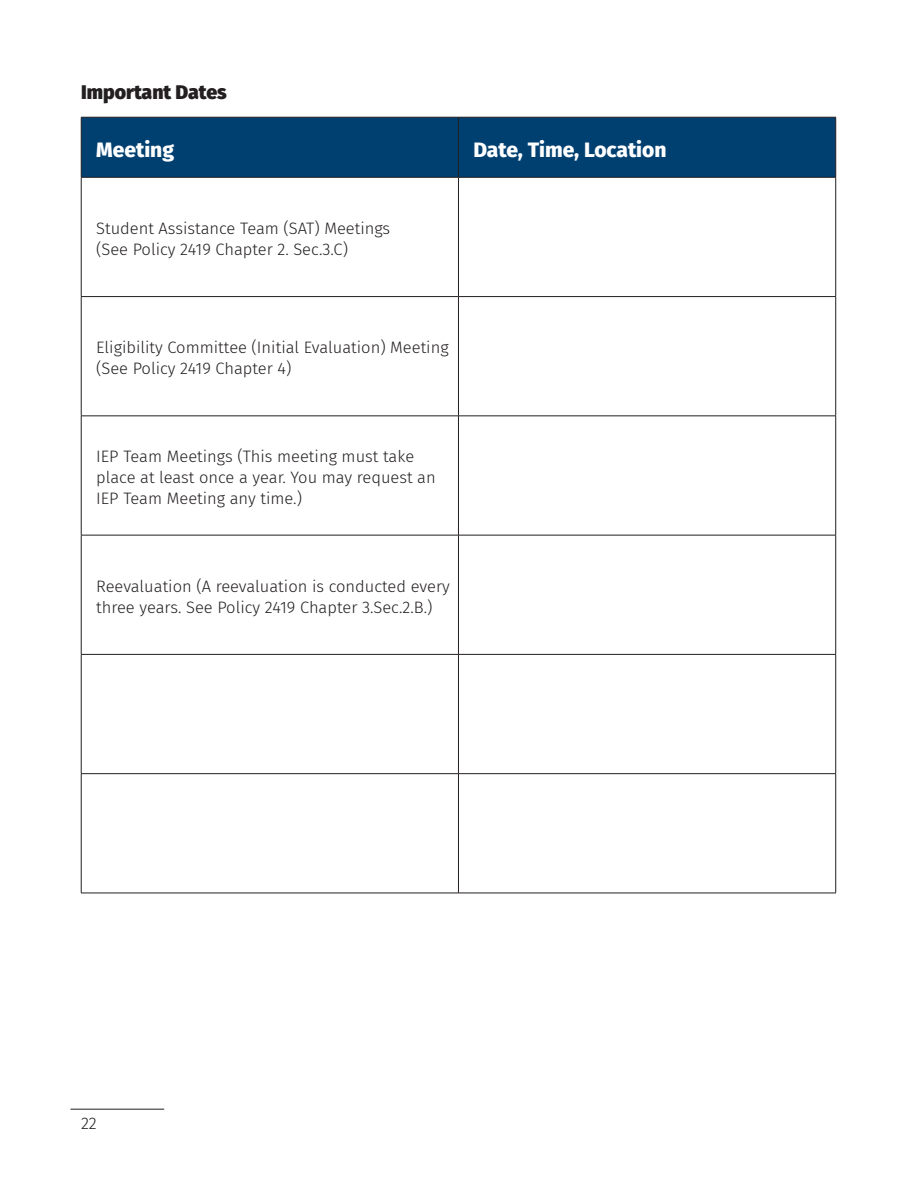
<style>
.page{position:relative;width:918px;height:1188px;background:#fff}
.page>*{position:absolute;margin:0;border:0;box-sizing:border-box;transform-origin:0 0}
.ExtraBold{font:800 21px "Fira Sans";color:#fff}
.t1{font:900 19.5px "Fira Sans";color:#231f20}
.t2{font:300 16.5px/21px "Fira Sans";color:#231f20}
</style>
<div class="page">
<hr style="left:70px;top:1109px;width:94px;height:1px;background:#231f20">
<div style="left:82px;top:118px;width:753px;height:59px;background:#004071"></div>
<hr style="left:81px;top:117px;width:377px;height:1px;background:#231f20">
<hr style="left:81px;top:117px;width:1px;height:60px;background:#231f20">
<hr style="left:458px;top:117px;width:378px;height:1px;background:#231f20">
<hr style="left:458px;top:117px;width:1px;height:60px;background:#231f20">
<hr style="left:835px;top:117px;width:1px;height:60px;background:#231f20">
<hr style="left:81px;top:177px;width:377px;height:1px;background:#231f20">
<hr style="left:81px;top:178px;width:1px;height:118px;background:#231f20">
<hr style="left:458px;top:177px;width:378px;height:1px;background:#231f20">
<hr style="left:458px;top:178px;width:1px;height:118px;background:#231f20">
<hr style="left:835px;top:178px;width:1px;height:118px;background:#231f20">
<hr style="left:81px;top:296px;width:377px;height:1px;background:#231f20">
<hr style="left:81px;top:297px;width:1px;height:119px;background:#231f20">
<hr style="left:458px;top:296px;width:378px;height:1px;background:#231f20">
<hr style="left:458px;top:297px;width:1px;height:119px;background:#231f20">
<hr style="left:835px;top:297px;width:1px;height:119px;background:#231f20">
<hr style="left:81px;top:416px;width:377px;height:1px;background:#231f20">
<hr style="left:81px;top:416px;width:1px;height:119px;background:#231f20">
<hr style="left:458px;top:416px;width:378px;height:1px;background:#231f20">
<hr style="left:458px;top:416px;width:1px;height:119px;background:#231f20">
<hr style="left:835px;top:416px;width:1px;height:119px;background:#231f20">
<hr style="left:81px;top:535px;width:377px;height:1px;background:#231f20">
<hr style="left:81px;top:535px;width:1px;height:119px;background:#231f20">
<hr style="left:458px;top:535px;width:378px;height:1px;background:#231f20">
<hr style="left:458px;top:535px;width:1px;height:119px;background:#231f20">
<hr style="left:835px;top:535px;width:1px;height:119px;background:#231f20">
<hr style="left:81px;top:654px;width:377px;height:1px;background:#231f20">
<hr style="left:81px;top:655px;width:1px;height:118px;background:#231f20">
<hr style="left:458px;top:654px;width:378px;height:1px;background:#231f20">
<hr style="left:458px;top:655px;width:1px;height:118px;background:#231f20">
<hr style="left:835px;top:655px;width:1px;height:118px;background:#231f20">
<hr style="left:81px;top:773px;width:377px;height:1px;background:#231f20">
<hr style="left:81px;top:774px;width:1px;height:119px;background:#231f20">
<hr style="left:458px;top:773px;width:378px;height:1px;background:#231f20">
<hr style="left:458px;top:774px;width:1px;height:119px;background:#231f20">
<hr style="left:835px;top:774px;width:1px;height:119px;background:#231f20">
<hr style="left:81px;top:893px;width:377px;height:1px;background:#231f20">
<hr style="left:458px;top:893px;width:378px;height:1px;background:#231f20">
<h2 class="t1" style="left:81px;top:75px;width:147px">Important Dates</h2>
<p class="ExtraBold" style="left:96px;top:132px;width:79px">Meeting</p>
<p class="ExtraBold" style="left:473px;top:132px;width:195px">Date, Time, Location</p>
<p class="t2" style="left:96px;top:218px;width:296px">Student Assistance Team (SAT) Meetings (See Policy 2419 Chapter 2. Sec.3.C)</p>
<p class="t2" style="left:96px;top:337px;width:354px">Eligibility Committee (Initial Evaluation) Meeting (See Policy 2419 Chapter 4)</p>
<p class="t2" style="left:96px;top:446px;width:341px">IEP Team Meetings (This meeting must take place at least once a year. You may request an<br>IEP Team Meeting any time.)</p>
<p class="t2" style="left:96px;top:576px;width:355px">Reevaluation (A reevaluation is conducted every three years. See Policy 2419 Chapter 3.Sec.2.B.)</p>
<p class="t2" style="left:81px;top:1112px;width:17px">22</p>
</div>
